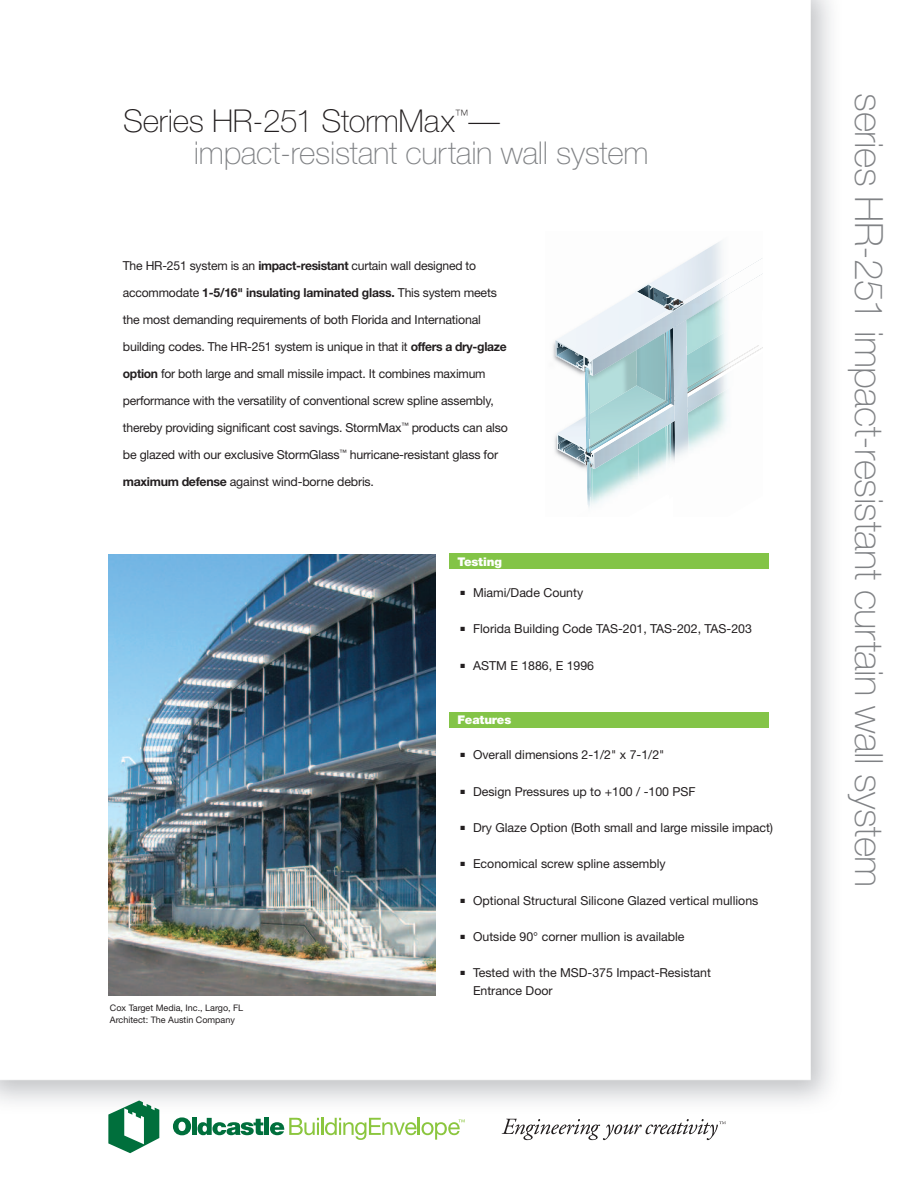
<style>
.page{position:relative;width:918px;height:1188px;background:#fff}
.page>*{position:absolute;margin:0;border:0;box-sizing:border-box;transform-origin:0 0}
.t1{font:100 39px "Helvetica Neue";letter-spacing:-.015em;color:#808285}
.t2{font:100 31.5px/32.1px "Helvetica Neue";letter-spacing:-.01em;color:#808285}
.t3{font:12.3px/27px "Helvetica Neue";letter-spacing:-.015em;color:#231f20}
.t4{font:900 12px "Helvetica Neue";letter-spacing:-.01em;color:#fff}
.t5{font:9px/12px "Helvetica Neue";color:#231f20}
.s1{color:#231f20}
.s2{font-weight:700}
</style>
<div class="page">
<img style="left:0;top:0;width:831px;height:1154px">
<svg style="left:173px;top:1117px;width:18px;height:18px"></svg>
<div style="left:192px;top:1118px;width:5px;height:17px;background:#006f3c"></div>
<svg style="left:198px;top:1118px;width:65px;height:17px"></svg>
<div style="left:264px;top:1118px;width:5px;height:17px;background:#006f3c"></div>
<svg style="left:108px;top:1101px;width:51px;height:52px"></svg>
<svg style="left:502px;top:1119px;width:224px;height:21px"></svg>
<svg style="left:270px;top:1118px;width:195px;height:22px"></svg>
<img style="left:108px;top:554px;width:327px;height:442px">
<div style="left:449px;top:712px;width:319px;height:16px;background:#83c447"></div>
<div style="left:449px;top:553px;width:319px;height:16px;background:#83c447"></div>
<img style="left:545px;top:232px;width:218px;height:81px">
<img style="left:545px;top:313px;width:11px;height:110px">
<img style="left:545px;top:423px;width:11px;height:93px">
<img style="left:649px;top:236px;width:112px;height:21px">
<img style="left:682px;top:254px;width:81px;height:3px">
<img style="left:555px;top:340px;width:1px;height:36px">
<svg style="left:556px;top:257px;width:207px;height:259px"></svg>
<h2 class="t2" style="left:194px;top:107px;width:456px;text-indent:-71px"><span class="s1">Series HR-251 StormMax</span><sup>™</sup><span class="s1">— </span>impact-resistant curtain wall system</h2>
<p class="t3" style="left:123px;top:254px;width:386px">The HR-251 system is an <span class="s2">impact-resistant</span> curtain wall designed to accommodate <span class="s2">1-5/16" insulating laminated glass.</span> This system meets the most demanding requirements of both Florida and International building codes. The HR-251 system is unique in that it <span class="s2">offers a dry-glaze option</span> for both large and small missile impact. It combines maximum performance with the versatility of conventional screw spline assembly, thereby providing significant cost savings. StormMax<sup>™</sup> products can also be glazed with our exclusive StormGlass<sup>™</sup> hurricane-resistant glass for <span class="s2">maximum defense</span> against wind-borne debris.</p>
<p class="t4" style="left:457px;top:557px;width:46px">Testing</p>
<p class="t3" style="left:461px;top:580px;width:124px">■ Miami/Dade County</p>
<p class="t3" style="left:461px;top:617px;width:293px">■ Florida Building Code TAS-201, TAS-202, TAS-203</p>
<p class="t3" style="left:461px;top:653px;width:135px">■ ASTM E 1886, E 1996</p>
<p class="t4" style="left:457px;top:716px;width:55px">Features</p>
<p class="t5" style="left:110px;top:1002px;width:135px">Cox Target Media, Inc., Largo, FL<br>Architect: The Austin Company</p>
<p class="t3" style="left:461px;top:743px;width:205px">■ Overall dimensions 2-1/2" x 7-1/2"</p>
<p class="t3" style="left:461px;top:779px;width:237px">■ Design Pressures up to +100 / -100 PSF</p>
<p class="t3" style="left:461px;top:815px;width:314px">■ Dry Glaze Option (Both small and large missile impact)</p>
<p class="t3" style="left:461px;top:852px;width:207px">■ Economical screw spline assembly</p>
<p class="t3" style="left:461px;top:888px;width:299px">■ Optional Structural Silicone Glazed vertical mullions</p>
<p class="t3" style="left:461px;top:924px;width:226px">■ Outside 90° corner mullion is available</p>
<p class="t3" style="left:473px;top:965px;width:240px;line-height:18px;text-indent:-12px">■ Tested with the MSD-375 Impact-Resistant<br>Entrance Door</p>
<h1 class="t1" style="left:883px;top:93px;width:796px;rotate:90deg">ser ei s HR-251 mi pact-ressi at nt cur at ni wall sys et m</h1>
</div>
